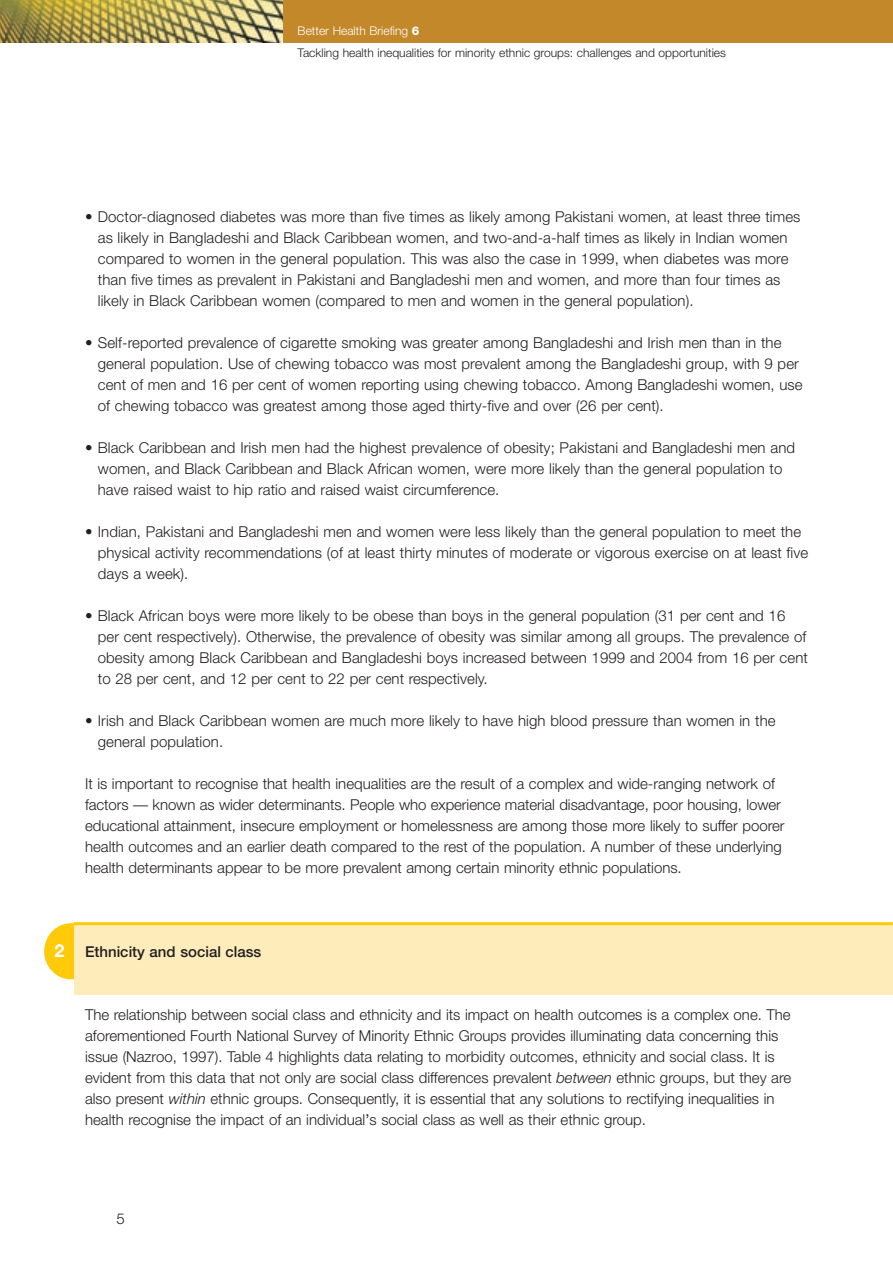
<style>
.page{position:relative;width:893px;height:1263px;background:#fff}
.page>*{position:absolute;margin:0;border:0;box-sizing:border-box;transform-origin:0 0}
.t1{font:700 18px "Helvetica Neue";color:#fff}
.t2{font:300 15px/21px "Helvetica Neue";letter-spacing:.005em;color:#231f20}
.t3{font:500 15px "Helvetica Neue";color:#231f20}
.t4{font:300 12px/22.5px "Helvetica Neue";color:#231f20}
.s1{color:#fff}
.s2{font-weight:800;color:#fff}
.s3{font-weight:400}
.s4{font-style:italic}
</style>
<div class="page">
<div style="left:44px;top:923px;width:54px;height:56px;background:#feca0a;border-radius:50%"></div>
<div style="left:74px;top:924px;width:818px;height:70px;background:#feedbb"></div>
<hr style="left:74px;top:922px;width:819px;height:3px;background:#feca0a">
<img style="left:0;top:0;width:284px;height:43px">
<div style="left:284px;top:0;width:609px;height:43px;background:#c2882a"></div>
<p class="t4" style="left:298px;top:20px;width:430px"><span class="s1">Better Health Briefing</span> <span class="s2">6<br></span>Tackling health inequalities for minority ethnic groups: challenges and opportunities</p>
<p class="t2" style="left:98px;top:208px;width:704px;text-indent:-13px"><span class="s3">•</span> Doctor-diagnosed diabetes was more than five times as likely among Pakistani women, at least three times as likely in Bangladeshi and Black Caribbean women, and two-and-a-half times as likely in Indian women compared to women in the general population. This was also the case in 1999, when diabetes was more than five times as prevalent in Pakistani and Bangladeshi men and women, and more than four times as likely in Black Caribbean women (compared to men and women in the general population).</p>
<p class="t2" style="left:98px;top:334px;width:706px;text-indent:-13px"><span class="s3">•</span> Self-reported prevalence of cigarette smoking was greater among Bangladeshi and Irish men than in the general population. Use of chewing tobacco was most prevalent among the Bangladeshi group, with 9 per cent of men and 16 per cent of women reporting using chewing tobacco. Among Bangladeshi women, use of chewing tobacco was greatest among those aged thirty-five and over (26 per cent).</p>
<p class="t2" style="left:98px;top:439px;width:699px;text-indent:-13px"><span class="s3">•</span> Black Caribbean and Irish men had the highest prevalence of obesity; Pakistani and Bangladeshi men and women, and Black Caribbean and Black African women, were more likely than the general population to have raised waist to hip ratio and raised waist circumference.</p>
<p class="t2" style="left:98px;top:523px;width:712px;text-indent:-13px"><span class="s3">•</span> Indian, Pakistani and Bangladeshi men and women were less likely than the general population to meet the physical activity recommendations (of at least thirty minutes of moderate or vigorous exercise on at least five days a week).</p>
<p class="t2" style="left:98px;top:607px;width:712px;text-indent:-13px"><span class="s3">•</span> Black African boys were more likely to be obese than boys in the general population (31 per cent and 16 per cent respectively). Otherwise, the prevalence of obesity was similar among all groups. The prevalence of obesity among Black Caribbean and Bangladeshi boys increased between 1999 and 2004 from 16 per cent to 28 per cent, and 12 per cent to 22 per cent respectively.</p>
<p class="t2" style="left:98px;top:712px;width:679px;text-indent:-13px"><span class="s3">•</span> Irish and Black Caribbean women are much more likely to have high blood pressure than women in the general population.</p>
<p class="t2" style="left:85px;top:775px;width:701px">It is important to recognise that health inequalities are the result of a complex and wide-ranging network of factors — known as wider determinants. People who experience material disadvantage, poor housing, lower educational attainment, insecure employment or homelessness are among those more likely to suffer poorer health outcomes and an earlier death compared to the rest of the population. A number of these underlying health determinants appear to be more prevalent among certain minority ethnic populations.</p>
<p class="t1" style="left:54px;top:944px;width:12px">2</p>
<p class="t3" style="left:85px;top:946px;width:178px">Ethnicity and social class</p>
<p class="t2" style="left:85px;top:1006px;width:708px">The relationship between social class and ethnicity and its impact on health outcomes is a complex one. The aforementioned Fourth National Survey of Minority Ethnic Groups provides illuminating data concerning this issue (Nazroo, 1997). Table 4 highlights data relating to morbidity outcomes, ethnicity and social class. It is evident from this data that not only are social class differences prevalent <span class="s4">between</span> ethnic groups, but they are also present <span class="s4">within</span> ethnic groups. Consequently, it is essential that any solutions to rectifying inequalities in health recognise the impact of an individual<span class="s3">’</span>s social class as well as their ethnic group.</p>
<p class="t2" style="left:117px;top:1209px;width:10px">5</p>
</div>
